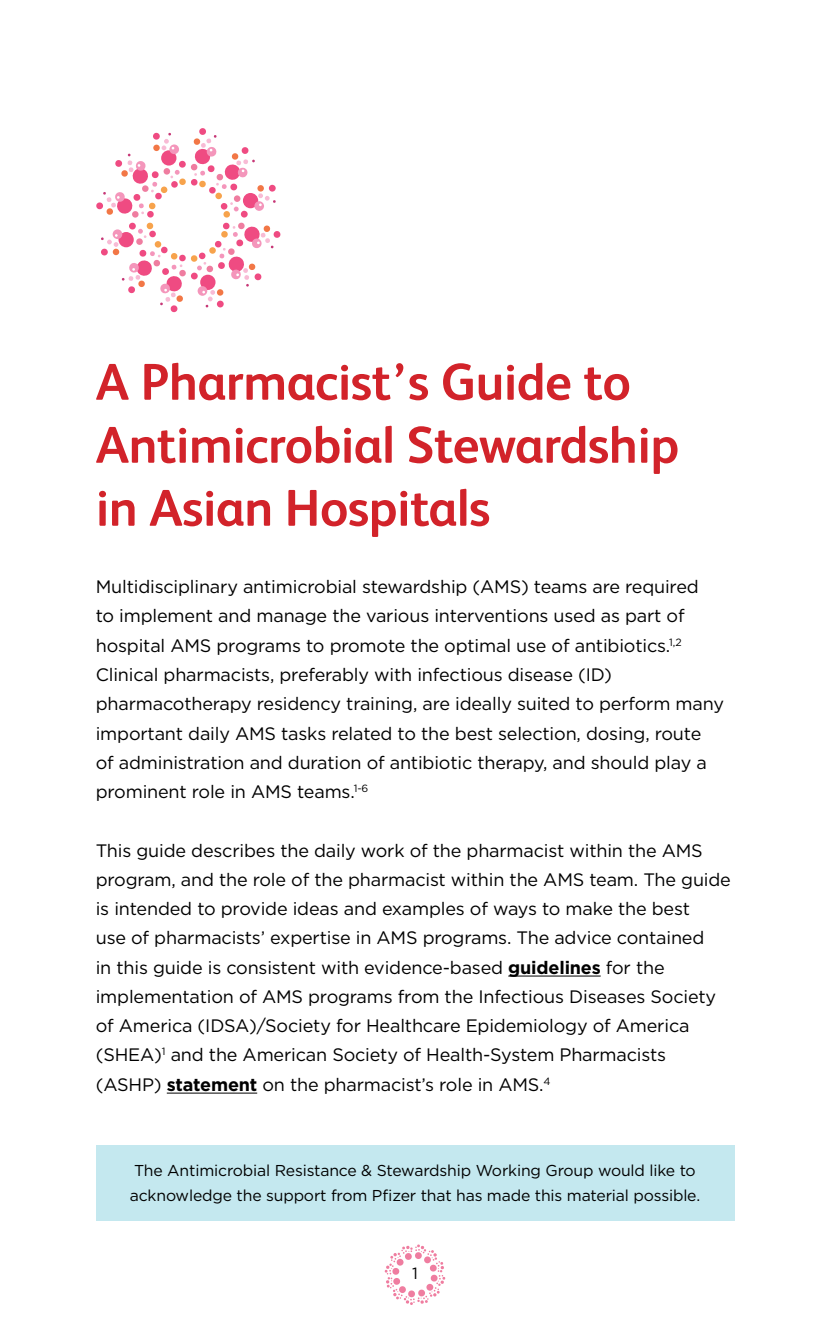
<style>
.page{position:relative;width:830px;height:1340px;background:#fff}
.page>*{position:absolute;margin:0;border:0;box-sizing:border-box;transform-origin:0 0}
.t1{font:700 51.75px/63px "FS Albert";letter-spacing:-.01em;color:#d2232a}
.t2{font:18px/29.2px "Gotham";letter-spacing:-.01em;color:#000}
.t3{font:16.2px "Gotham";color:#000}
.t4{font:15.75px/24.8px "Gotham";letter-spacing:-.01em;color:#000}
.s1{font-weight:700}
</style>
<div class="page">
<svg style="left:384px;top:1244px;width:61px;height:61px"></svg>
<hr style="left:508px;top:975px;width:92px;height:1px;background:#000">
<hr style="left:167px;top:1092px;width:90px;height:1px;background:#000">
<svg style="left:96px;top:128px;width:185px;height:185px"></svg>
<div style="left:96px;top:1144px;width:637px;height:76px;background:#c4e8ef"></div>
<h1 class="t1" style="left:96px;top:348px;width:584px">A Pharmacist’s Guide to<br>Antimicrobial Stewardship in Asian Hospitals</h1>
<p class="t2" style="left:96px;top:572px;width:629px">Multidisciplinary antimicrobial stewardship (AMS) teams are required<br>to implement and manage the various interventions used as part of hospital AMS programs to promote the optimal use of antibiotics.<sup>1,2<br></sup>Clinical pharmacists, preferably with infectious disease (ID) pharmacotherapy residency training, are ideally suited to perform many important daily AMS tasks related to the best selection, dosing, route<br>of administration and duration of antibiotic therapy, and should play a prominent role in AMS teams.<sup>1-6</sup></p>
<p class="t2" style="left:96px;top:835px;width:636px">This guide describes the daily work of the pharmacist within the AMS program, and the role of the pharmacist within the AMS team. The guide is intended to provide ideas and examples of ways to make the best<br>use of pharmacists’ expertise in AMS programs. The advice contained<br>in this guide is consistent with evidence-based <span class="s1">guidelines</span> for the implementation of AMS programs from the Infectious Diseases Society of America (IDSA)/Society for Healthcare Epidemiology of America (SHEA)<sup>1</sup> and the American Society of Health-System Pharmacists (ASHP) <span class="s1">statement</span> on the pharmacist’s role in AMS.<sup>4</sup></p>
<p class="t4" style="left:130px;top:1157px;width:571px">The Antimicrobial Resistance &amp; Stewardship Working Group would like to acknowledge the support from Pfizer that has made this material possible.</p>
<p class="t3" style="left:412px;top:1262px;width:7px">1</p>
</div>
